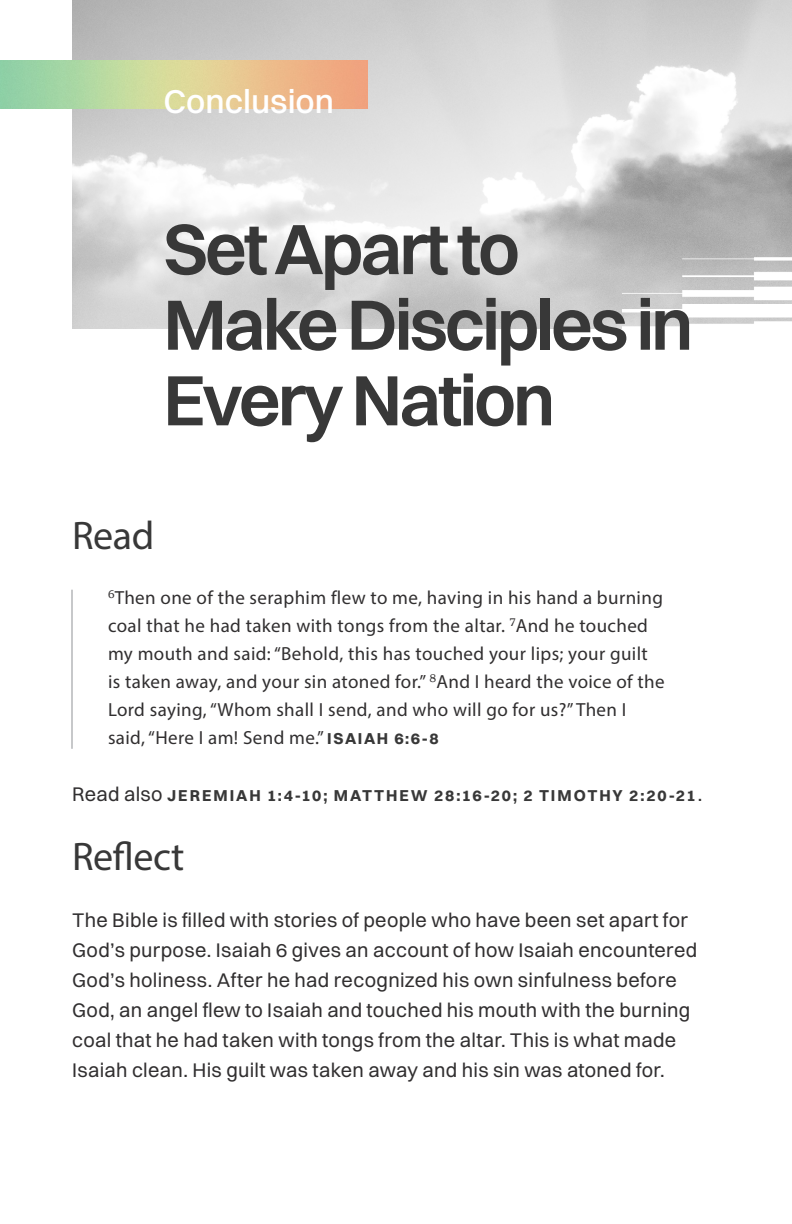
<style>
.page{position:relative;width:792px;height:1224px;background:#fff}
.page>*{position:absolute;margin:0;border:0;box-sizing:border-box;transform-origin:0 0}
.day_header{font:600 72px/75.6px "Switzer";letter-spacing:-.04em;color:#383838}
.header_03{font:40px "Myriad Pro";letter-spacing:-.01em;color:#383838}
.day_subheader{font:500 33.4px "Switzer";color:#fff}
.body{font:20px/30px "Switzer";letter-spacing:.015em;color:#312f30}
.verse{font:19px/28px "Myriad Pro";letter-spacing:.02em;color:#312f30}
.body-2{font:700 16px "Switzer";letter-spacing:.12em;color:#383838}
.s1{font-family:"Switzer";font-weight:700;font-size:16px;color:#383838}
.s2{font-weight:400;font-size:20px;color:#312f30}
</style>
<div class="page">
<hr style="left:71px;top:590px;width:2px;height:159px;background:#c7c8ca">
<p class="day_subheader" style="left:163px;top:81px;width:172px">Conclusion</p>
<p class="day_header" style="left:163px;top:210px;width:531px">Set Apart to<br>Make Disciples in<br>Every Nation</p>
<p class="header_03" style="left:72px;top:511px;width:84px">Read</p>
<p class="verse" style="left:108px;top:583px;width:558px"><sup>6</sup>Then one of the seraphim flew to me, having in his hand a burning coal that he had taken with tongs from the altar. <sup>7</sup>And he touched my mouth and said: “Behold, this has touched your lips; your guilt is taken away, and your sin atoned for.” <sup>8</sup>And I heard the voice of the Lord saying, “Whom shall I send, and who will go for us?” Then I said, “Here I am! Send me.” <span class="s1">ISAIAH 6:6-8</span></p>
<p class="body-2" style="left:72px;top:786px;width:632px"><span class="s2">Read also</span> JEREMIAH 1:4–10; MATTHEW 28:16–20; 2 TIMOTHY 2:20–21<span class="s2">.</span></p>
<p class="header_03" style="left:72px;top:832px;width:114px">Reflect</p>
<p class="body" style="left:72px;top:905px;width:627px">The Bible is filled with stories of people who have been set apart for God’s purpose. Isaiah 6 gives an account of how Isaiah encountered God’s holiness. After he had recognized his own sinfulness before God, an angel flew to Isaiah and touched his mouth with the burning coal that he had taken with tongs from the altar. This is what made Isaiah clean. His guilt was taken away and his sin was atoned for.</p>
</div>
